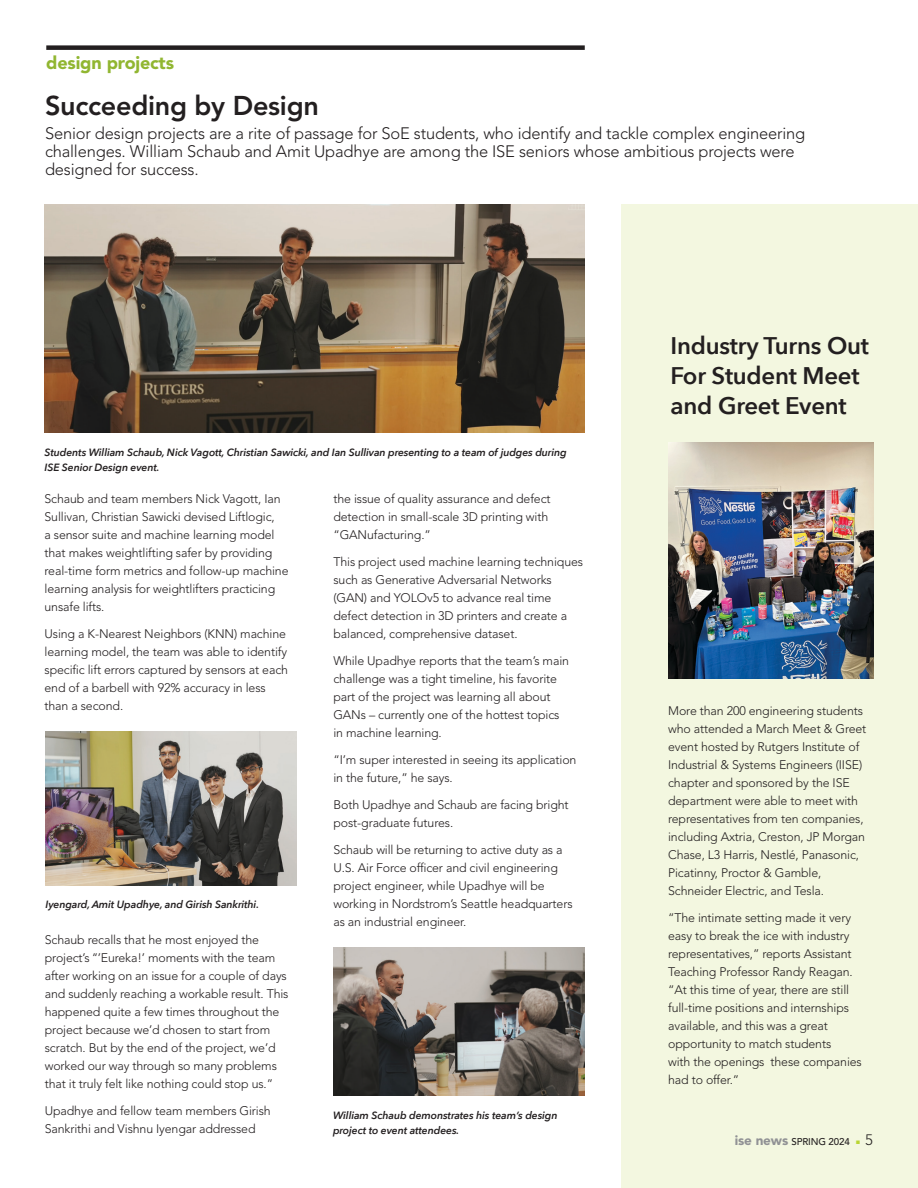
<style>
.page{position:relative;width:918px;height:1188px;background:#fff}
.page>*{position:absolute;margin:0;border:0;box-sizing:border-box;transform-origin:0 0}
._18_22_Headline_style_Light{font:800 27px "Avenir LT Std";letter-spacing:-.01em;color:#231f20}
.Bold_Head_16_pt{font:600 24px/30px "Avenir Next";letter-spacing:-.01em;color:#231f20}
.Small_item_head{font:900 18px "Avenir LT Std";letter-spacing:-.01em;color:#91b631}
._18_22_Headline_style_Light-2{font:300 16.5px/18px "Avenir LT Std";letter-spacing:-.01em;color:#231f20}
.Body_Text{font:300 12.3px/18px "Avenir LT Std";letter-spacing:-.01em;color:#231f20}
.Dept_news_body_text{font:italic 600 10.5px/15px "Avenir Next";letter-spacing:-.01em;color:#231f20}
.t1{font:500 9.75px "Avenir LT Std";letter-spacing:-.01em;color:#231f20}
.s1{font-weight:900;font-size:13.5px;color:#919295}
.s2{font-weight:300;font-size:15px}
</style>
<div class="page">
<div style="left:621px;top:204px;width:297px;height:984px;background:#f3f7e0"></div>
<hr style="left:0;top:873px;width:1px;height:315px;background:#e5eeba">
<div style="left:46px;top:45px;width:539px;height:5px;background:#231f20"></div>
<img style="left:45px;top:204px;width:540px;height:229px">
<img style="left:45px;top:732px;width:252px;height:154px">
<img style="left:333px;top:947px;width:252px;height:149px">
<img style="left:668px;top:442px;width:206px;height:237px">
<p class="Small_item_head" style="left:46px;top:52px;width:129px">design projects</p>
<p class="_18_22_Headline_style_Light" style="left:45px;top:90px;width:275px">Succeeding by Design</p>
<p class="_18_22_Headline_style_Light-2" style="left:45px;top:125px;width:762px">Senior design projects are a rite of passage for SoE students, who identify and tackle complex engineering challenges. William Schaub and Amit Upadhye are among the ISE seniors whose ambitious projects were designed for success.</p>
<p class="Dept_news_body_text" style="left:45px;top:444px;width:524px">Students William Schaub, Nick Vagott, Christian Sawicki, and Ian Sullivan presenting to a team of judges during<br>ISE Senior Design event.</p>
<p class="Body_Text" style="left:45px;top:490px;width:246px">Schaub and team members Nick Vagott, Ian Sullivan, Christian Sawicki devised Liftlogic,<br>a sensor suite and machine learning model that makes weightlifting safer by providing real-time form metrics and follow-up machine learning analysis for weightlifters practicing unsafe lifts.</p>
<p class="Body_Text" style="left:45px;top:625px;width:245px">Using a K-Nearest Neighbors (KNN) machine learning model, the team was able to identify specific lift errors captured by sensors at each end of a barbell with 92% accuracy in less than a second.</p>
<p class="Dept_news_body_text" style="left:45px;top:897px;width:215px">Iyengard, Amit Upadhye, and Girish Sankrithi.</p>
<p class="Body_Text" style="left:45px;top:931px;width:245px">Schaub recalls that he most enjoyed the project’s ‘‘’Eureka!’ moments with the team after working on an issue for a couple of days and suddenly reaching a workable result. This happened quite a few times throughout the project because we’d chosen to start from scratch. But by the end of the project, we’d worked our way through so many problems that it truly felt like nothing could stop us.”</p>
<p class="Body_Text" style="left:45px;top:1102px;width:228px">Upadhye and fellow team members Girish<br>Sankrithi and Vishnu Iyengar addressed</p>
<p class="Body_Text" style="left:333px;top:490px;width:219px">the issue of quality assurance and defect detection in small-scale 3D printing with “GANufacturing.”</p>
<p class="Body_Text" style="left:333px;top:553px;width:251px">This project used machine learning techniques such as Generative Adversarial Networks (GAN) and YOLOv5 to advance real time defect detection in 3D printers and create a balanced, comprehensive dataset.</p>
<p class="Body_Text" style="left:333px;top:652px;width:237px">While Upadhye reports that the team’s main challenge was a tight timeline, his favorite part of the project was learning all about GANs – currently one of the hottest topics in machine learning.</p>
<p class="Body_Text" style="left:333px;top:751px;width:245px">“I’m super interested in seeing its application in the future,” he says.</p>
<p class="Body_Text" style="left:333px;top:796px;width:237px">Both Upadhye and Schaub are facing bright post-graduate futures.</p>
<p class="Body_Text" style="left:333px;top:841px;width:241px">Schaub will be returning to active duty as a U.S. Air Force officer and civil engineering project engineer, while Upadhye will be working in Nordstrom’s Seattle headquarters as an industrial engineer.</p>
<p class="Dept_news_body_text" style="left:333px;top:1107px;width:226px">William Schaub demonstrates his team’s design project to event attendees.</p>
<p class="Bold_Head_16_pt" style="left:671px;top:330px;width:200px">Industry Turns Out<br>For Student Meet and Greet Event</p>
<p class="Body_Text" style="left:668px;top:702px;width:200px">More than 200 engineering students who attended a March Meet &amp; Greet event hosted by Rutgers Institute of Industrial &amp; Systems Engineers (IISE) chapter and sponsored by the ISE department were able to meet with representatives from ten companies, including Axtria, Creston, JP Morgan Chase, L3 Harris, Nestlé, Panasonic, Picatinny, Proctor &amp; Gamble, Schneider Electric, and Tesla.</p>
<p class="Body_Text" style="left:668px;top:909px;width:195px">“The intimate setting made it very easy to break the ice with industry representatives,” reports Assistant<br>Teaching Professor Randy Reagan. “At this time of year, there are still full-time positions and internships available, and this was a great opportunity to match students<br>with the openings these companies had to offer.”</p>
<p class="t1" style="left:735px;top:1136px;width:140px"><span class="s1">ise news</span> SPRING 2024 <sup>■</sup> <span class="s2">5</span></p>
</div>
